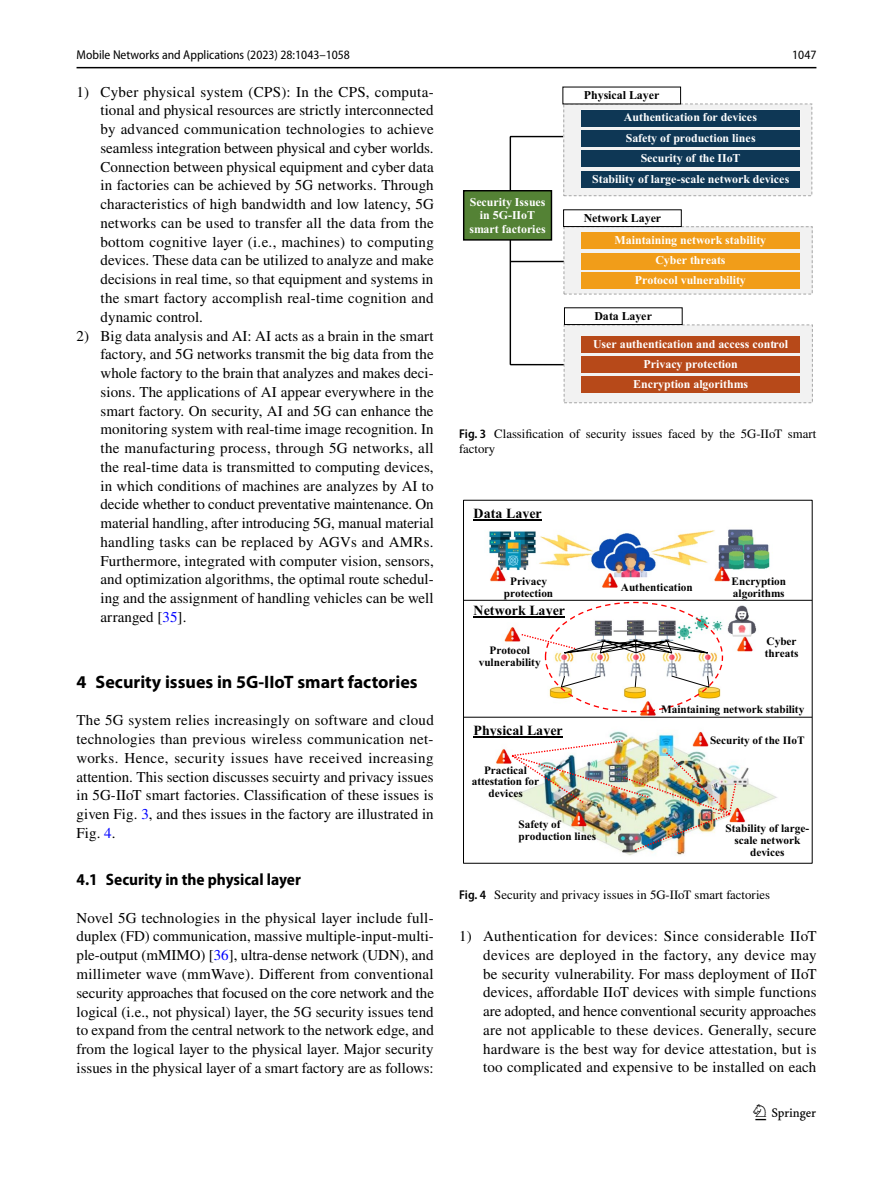
<style>
.page{position:relative;width:893px;height:1187px;background:#fff}
.page>*{position:absolute;margin:0;border:0;box-sizing:border-box;transform-origin:0 0}
.t1{font:22.5px "Springnew Regular 3";color:#000}
.t2{font:700 18px "Myriad Pro";color:#000}
.t3{font:700 semi-condensed 16.5px "Myriad Pro";color:#000}
.t4{font:15px/18.8px "STIX";letter-spacing:.005em;color:#000;text-align:justify}
.t5{font:13.95px "Times New Roman PS Bold MT4";letter-spacing:.005em;color:#000}
.t6{font:12.75px/15px "STIX";color:#000}
.t7{font:semi-condensed 12.75px "Myriad Pro";color:#000}
.t8{font:12px/20.1px "Times New Roman PS Bold MT3";color:#fff;text-align:center}
.t9{font:12px "Times New Roman PS Bold MT3";letter-spacing:-.005em;color:#000}
.t10{font:11.25px/11.6px "Times New Roman PS Bold MT4";color:#000;text-align:center}
.s1{color:#00f}
.s2{font-family:"Myriad Pro";font-weight:600;font-stretch:semi-condensed}
</style>
<div class="page">
<hr style="left:77px;top:67px;width:739px;height:1px;background:#000">
<hr style="left:510px;top:136px;width:1px;height:228px;background:#000">
<hr style="left:510px;top:261px;width:84px;height:1px;background:#000">
<hr style="left:510px;top:364px;width:84px;height:1px;background:#000">
<hr style="left:510px;top:136px;width:84px;height:1px;background:#000">
<div style="left:464px;top:191px;width:87px;height:49px;background:#548235"></div>
<div style="left:463px;top:190px;width:89px;height:50px;border:1px solid #000"></div>
<div style="left:564px;top:104px;width:248px;height:92px;background:#f2f2f2"></div>
<div style="left:563px;top:104px;width:249px;height:92px;border:1px dashed #a6a6a6"></div>
<div style="left:582px;top:110px;width:218px;height:17px;background:#0e3755"></div>
<div style="left:582px;top:130px;width:218px;height:17px;background:#0e3755"></div>
<div style="left:582px;top:150px;width:218px;height:17px;background:#0e3755"></div>
<div style="left:582px;top:171px;width:218px;height:17px;background:#0e3755"></div>
<div style="left:564px;top:227px;width:248px;height:67px;background:#f2f2f2"></div>
<div style="left:564px;top:226px;width:248px;height:68px;border:1px dashed #a6a6a6"></div>
<div style="left:581px;top:232px;width:219px;height:17px;background:#f19d19"></div>
<div style="left:581px;top:252px;width:219px;height:17px;background:#f19d19"></div>
<div style="left:581px;top:272px;width:219px;height:17px;background:#f19d19"></div>
<div style="left:563px;top:209px;width:119px;height:18px;background:#fff;border:1px solid #000"></div>
<div style="left:564px;top:325px;width:248px;height:78px;background:#f2f2f2"></div>
<div style="left:564px;top:324px;width:249px;height:79px;border:1px dashed #a6a6a6"></div>
<div style="left:582px;top:336px;width:218px;height:17px;background:#b74919"></div>
<div style="left:582px;top:356px;width:218px;height:17px;background:#b74919"></div>
<div style="left:582px;top:376px;width:218px;height:17px;background:#b74919"></div>
<div style="left:564px;top:307px;width:118px;height:18px;background:#fff;border:1px solid #000"></div>
<img style="left:485px;top:529px;width:301px;height:327px">
<hr style="left:474px;top:519px;width:68px;height:2px;background:#000">
<hr style="left:463px;top:599px;width:349px;height:1px;background:#000">
<hr style="left:474px;top:616px;width:91px;height:2px;background:#000">
<hr style="left:474px;top:736px;width:89px;height:2px;background:#000">
<hr style="left:463px;top:716px;width:349px;height:1px;background:#000">
<img style="left:510px;top:632px;width:227px;height:219px">
<p class="t7" style="left:77px;top:48px;width:275px">Mobile Networks and Applications (2023) 28:1043–1058</p>
<p class="t7" style="left:792px;top:48px;width:26px">1047</p>
<p class="t4" style="left:101px;top:83px;width:335px;text-indent:-24px">1) Cyber physical system (CPS): In the CPS, computa&shy;tional and physical resources are strictly interconnected by advanced communication technologies to achieve seamless integration between physical and cyber worlds.<br>Connection between physical equipment and cyber data in factories can be achieved by 5G networks. Through characteristics of high bandwidth and low latency, 5G networks can be used to transfer all the data from the bottom cognitive layer (i.e., machines) to computing devices. These data can be utilized to analyze and make decisions in real time, so that equipment and systems in the smart factory accomplish real-time cognition and dynamic control.</p>
<p class="t4" style="left:101px;top:327px;width:335px;text-indent:-24px">2) Big data analysis and AI: AI acts as a brain in the smart factory, and 5G networks transmit the big data from the whole factory to the brain that analyzes and makes deci&shy;sions. The applications of AI appear everywhere in the smart factory. On security, AI and 5G can enhance the monitoring system with real-time image recognition. In the manufacturing process, through 5G networks, all the real-time data is transmitted to computing devices, in which conditions of machines are analyzes by AI to decide whether to conduct preventative maintenance. On material handling, after introducing 5G, manual material handling tasks can be replaced by AGVs and AMRs.<br>Furthermore, integrated with computer vision, sensors, and optimization algorithms, the optimal route schedul&shy;ing and the assignment of handling vehicles can be well arranged [<span class="s1">35</span>].</p>
<p class="t2" style="left:77px;top:670px;width:343px">4 Security issues in 5G‑IIoT smart factories</p>
<p class="t4" style="left:77px;top:712px;width:359px">The 5G system relies increasingly on software and cloud technologies than previous wireless communication net&shy;works. Hence, security issues have received increasing attention. This section discusses secuirty and privacy issues in 5G-IIoT smart factories. Classification of these issues is given Fig. <span class="s1">3</span>, and thes issues in the factory are illustrated in Fig. <span class="s1">4</span>.</p>
<p class="t3" style="left:77px;top:870px;width:226px">4.1 Security in the physical layer</p>
<p class="t4" style="left:77px;top:909px;width:359px">Novel 5G technologies in the physical layer include full&shy;duplex (FD) communication, massive multiple-input-multi&shy;ple-output (mMIMO) [<span class="s1">36</span>], ultra-dense network (UDN), and millimeter wave (mmWave). Different from conventional security approaches that focused on the core network and the logical (i.e., not physical) layer, the 5G security issues tend to expand from the central network to the network edge, and from the logical layer to the physical layer. Major security issues in the physical layer of a smart factory are as follows:</p>
<p class="t8" style="left:469px;top:194px;width:78px;line-height:13.8px">Security Issues in 5G-IIoT smart factories</p>
<p class="t9" style="left:584px;top:86px;width:77px">Physical Layer</p>
<p class="t8" style="left:592px;top:107px;width:199px">Authentication for devices<br>Safety of production lines<br>Security of the IIoT<br>Stability of large-scale network devices</p>
<p class="t9" style="left:584px;top:209px;width:79px">Network Layer</p>
<p class="t8" style="left:614px;top:229px;width:153px">Maintaining network stability<br>Cyber threats<br>Protocol vulnerability</p>
<p class="t9" style="left:594px;top:307px;width:59px">Data Layer</p>
<p class="t8" style="left:593px;top:333px;width:197px">User authentication and access control<br>Privacy protection<br>Encryption algorithms</p>
<p class="t6" style="left:459px;top:427px;width:359px"><span class="s2">Fig. 3</span> Classification of security issues faced by the 5G-IIoT smart factory</p>
<p class="t5" style="left:474px;top:503px;width:70px">Data Layer</p>
<p class="t10" style="left:504px;top:574px;width:51px;line-height:12.1px">Privacy protection</p>
<p class="t5" style="left:474px;top:600px;width:93px">Network Layer</p>
<p class="t10" style="left:479px;top:644px;width:63px;line-height:12.1px">Protocol vulnerability</p>
<p class="t5" style="left:474px;top:720px;width:91px">Physical Layer</p>
<p class="t10" style="left:472px;top:763px;width:69px">Practical attestation for devices</p>
<p class="t10" style="left:519px;top:818px;width:79px;text-align:left">Safety of production lines</p>
<p class="t10" style="left:621px;top:581px;width:73px">Authentication</p>
<p class="t10" style="left:732px;top:574px;width:56px;line-height:12.1px;text-align:left">Encryption algorithms</p>
<p class="t10" style="left:765px;top:635px;width:35px;text-align:left">Cyber threats</p>
<p class="t10" style="left:661px;top:703px;width:145px">Maintaining network stability</p>
<p class="t10" style="left:710px;top:733px;width:96px">Security of the IIoT</p>
<p class="t10" style="left:726px;top:822px;width:85px">Stability of large&shy;scale network devices</p>
<p class="t6" style="left:459px;top:887px;width:312px"><span class="s2">Fig. 4</span> Security and privacy issues in 5G-IIoT smart factories</p>
<p class="t4" style="left:483px;top:927px;width:335px;text-indent:-24px">1) Authentication for devices: Since considerable IIoT devices are deployed in the factory, any device may be security vulnerability. For mass deployment of IIoT devices, affordable IIoT devices with simple functions are adopted, and hence conventional security approaches are not applicable to these devices. Generally, secure hardware is the best way for device attestation, but is too complicated and expensive to be installed on each</p>
<h1 class="t1" style="left:755px;top:1104px;width:62px">1 3</h1>
</div>
